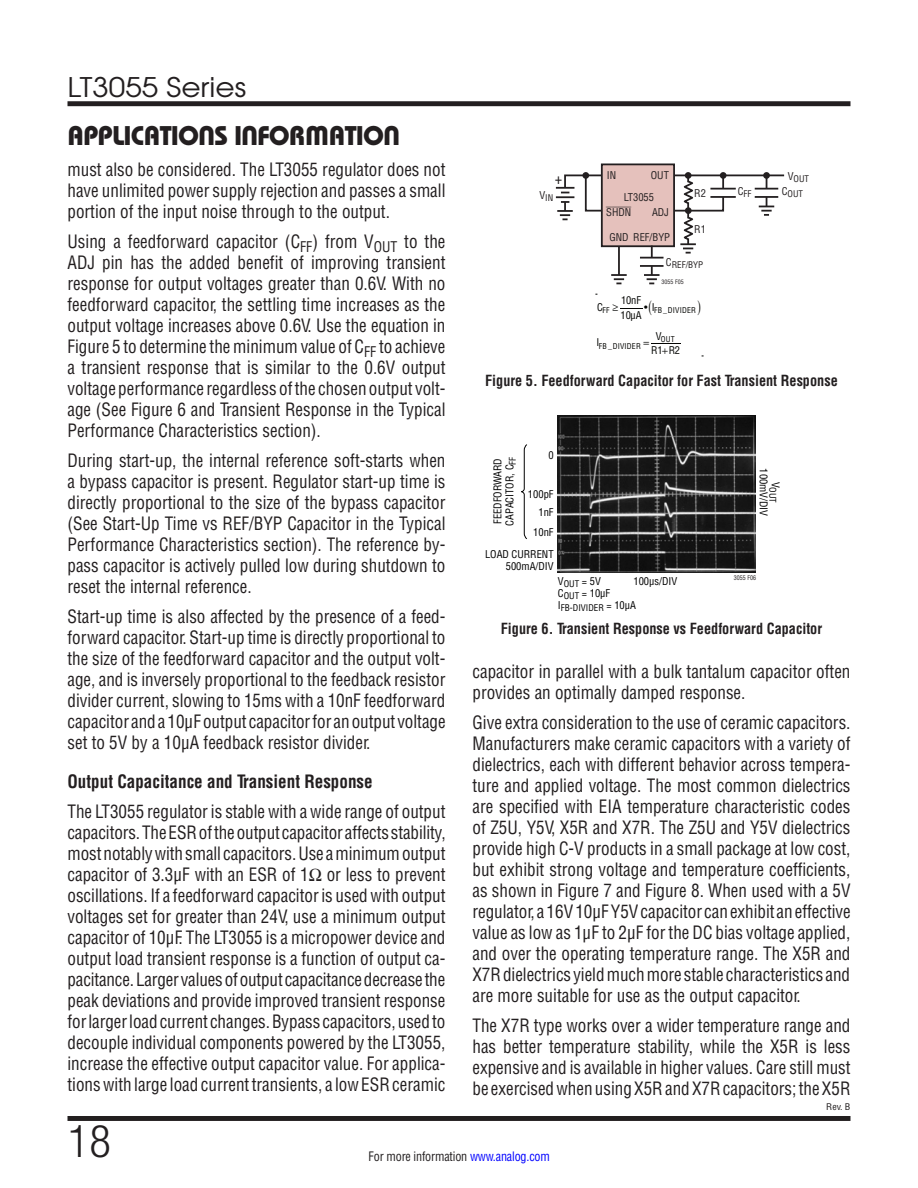
<style>
.page{position:relative;width:918px;height:1188px;background:#fff}
.page>*{position:absolute;margin:0;border:0;box-sizing:border-box;transform-origin:0 0}
.t1{font:300 condensed 45px "Helvetica Neue LT Std";color:#231f20}
.Section_Heads_non-TO{font:27px "Linear Bauhaus";letter-spacing:-.02em;color:#231f20}
.t2{font:27px "Avant Garde";color:#231f20;scale:1.1 1}
.Body_text{font:18px/21px "Linear Helv Cond";color:#231f20;text-align:justify;scale:.95 1}
.Subhead_2{font:700 18px "Linear Helv Cond";color:#231f20;scale:.95 1}
.t3{font:700 15px "Linear Helv Cond";color:#231f20;scale:.95 1}
.t4{font:15px "Linear Helv Cond";color:#231f20}
.t5{font:12.75px "Linear Helv Cond";letter-spacing:-.01em;color:#231f20;scale:.95 1}
.t6{font:10.5px/12px "Linear Helv Cond";color:#000;text-align:center}
.t7{font:10.5px "Linear Helv Cond";color:#231f20}
.t8{font:condensed 10.5px/14.5px "Helvetica";letter-spacing:-.005em;color:#040503}
.t9{font:10.5px "Linear Helv Cond Ovr";color:#231f20}
.t10{font:9px "Linear Helv Cond";color:#231f20}
.t11{font:9px "Linear Helv Cond";color:#000}
.t12{font:9px "Linear Helv Cond";color:#231f20;scale:1.1 1}
.t13{font:condensed 7.8px "Helvetica";letter-spacing:.02em;color:#040503}
.t14{font:condensed 6.3px "Helvetica";color:#231f20;scale:.95 1}
.t15{font:6px "Linear Helv Cond";color:#231f20}
.s1{color:#00f}
</style>
<div class="page">
<div style="left:68px;top:101px;width:782px;height:5px;background:#231f20"></div>
<div style="left:68px;top:1116px;width:782px;height:5px;background:#231f20"></div>
<hr style="left:618px;top:246px;width:2px;height:29px;background:#231f20">
<hr style="left:617px;top:275px;width:4px;height:10px;background:#b7b6b6">
<svg style="left:611px;top:274px;width:16px;height:10px"></svg>
<div style="left:763px;top:172px;width:7px;height:7px;background:#231f20;border-radius:50%"></div>
<div style="left:602px;top:164px;width:72px;height:82px;background:#e5c1bc"></div>
<div style="left:601px;top:164px;width:74px;height:83px;border:2px solid #231f20"></div>
<hr style="left:651px;top:246px;width:2px;height:29px;background:#231f20">
<hr style="left:650px;top:275px;width:4px;height:10px;background:#b7b6b6">
<svg style="left:644px;top:274px;width:16px;height:10px"></svg>
<hr style="left:640px;top:265px;width:24px;height:2px;background:#231f20">
<svg style="left:556px;top:174px;width:229px;height:92px"></svg>
<svg style="left:620px;top:308px;width:22px;height:1px"></svg>
<img style="left:557px;top:416px;width:198px;height:156px">
<svg style="left:521px;top:444px;width:6px;height:95px"></svg>
<svg style="left:651px;top:343px;width:29px;height:1px"></svg>
<h2 class="t2" style="left:68px;top:70px;width:164px">LT3055 Series</h2>
<p class="Section_Heads_non-TO" style="left:68px;top:119px;width:334px">APPLICATIONS INFORMATION</p>
<p class="Body_text" style="left:68px;top:159px;width:399px">must also be considered. The LT3055 regulator does not have unlimited power supply rejection and passes a small portion of the input noise through to the output.</p>
<p class="Body_text" style="left:68px;top:231px;width:399px">Using a feedforward capacitor (C<sub>FF</sub>) from V<sub>OUT</sub> to the ADJ pin has the added benefit of improving transient response for output voltages greater than 0.6V. With no feedforward capacitor, the settling time increases as the output voltage increases above 0.6V. Use the equation in Figure 5 to determine the minimum value of C<sub>FF</sub> to achieve a transient response that is similar to the 0.6V output voltage performance regardless of the chosen output volt&shy;age (See Figure 6 and Transient Response in the Typical Performance Characteristics section).</p>
<p class="Body_text" style="left:68px;top:450px;width:399px">During start-up, the internal reference soft-starts when a bypass capacitor is present. Regulator start-up time is directly proportional to the size of the bypass capacitor (See Start-Up Time vs REF/BYP Capacitor in the Typical Performance Characteristics section). The reference by&shy;pass capacitor is actively pulled low during shutdown to reset the internal reference.</p>
<p class="Body_text" style="left:68px;top:606px;width:400px">Start-up time is also affected by the presence of a feed&shy;forward capacitor. Start-up time is directly proportional to the size of the feedforward capacitor and the output volt&shy;age, and is inversely proportional to the feedback resistor divider current, slowing to 15ms with a 10nF feedforward capacitor and a 10μF output capacitor for an output voltage set to 5V by a 10μA feedback resistor divider.</p>
<p class="Subhead_2" style="left:68px;top:770px;width:323px">Output Capacitance and Transient Response</p>
<p class="Body_text" style="left:68px;top:801px;width:400px">The LT3055 regulator is stable with a wide range of output capacitors. The ESR of the output capacitor affects stability, most notably with small capacitors. Use a minimum output capacitor of 3.3μF with an ESR of 1Ω or less to prevent oscillations. If a feedforward capacitor is used with output voltages set for greater than 24V, use a minimum output capacitor of 10μF. The LT3055 is a micropower device and output load transient response is a function of output ca&shy;pacitance. Larger values of output capacitance decrease the peak deviations and provide improved transient response for larger load current changes. Bypass capacitors, used to decouple individual components powered by the LT3055, increase the effective output capacitor value. For applica&shy;tions with large load current transients, a low ESR ceramic</p>
<p class="t7" style="left:651px;top:168px;width:20px">OUT</p>
<p class="t7" style="left:652px;top:205px;width:18px">ADJ</p>
<p class="t7" style="left:609px;top:231px;width:62px">GND REF/BYP</p>
<p class="t7" style="left:607px;top:168px;width:11px">IN</p>
<p class="t9" style="left:606px;top:205px;width:27px">SHDN</p>
<p class="t4" style="left:555px;top:170px;width:9px">+</p>
<p class="t10" style="left:539px;top:192px;width:15px"><sup>V</sup>IN</p>
<p class="t7" style="left:624px;top:191px;width:32px">LT3055</p>
<p class="t7" style="left:694px;top:186px;width:13px">R2</p>
<p class="t10" style="left:738px;top:188px;width:15px"><sup>C</sup>FF</p>
<p class="t7" style="left:694px;top:223px;width:13px">R1</p>
<p class="t10" style="left:788px;top:173px;width:23px"><sup>V</sup>OUT</p>
<p class="t10" style="left:782px;top:188px;width:23px"><sup>C</sup>OUT</p>
<p class="t10" style="left:666px;top:259px;width:39px"><sup>C</sup>REF/BYP</p>
<p class="t15" style="left:662px;top:278px;width:24px">3055 F05</p>
<p class="t13" style="left:597px;top:306px;width:23px"><sup>C</sup>FF ≥</p>
<p class="t8" style="left:620px;top:293px;width:23px">10nF<br>10µA</p>
<p class="t13" style="left:644px;top:306px;width:53px"><sup>•</sup> <sup>I</sup>FB _DIVIDER</p>
<p class="t13" style="left:597px;top:341px;width:46px"><sup>I</sup>FB _DIVIDER</p>
<p class="t13" style="left:656px;top:335px;width:20px"><sup>V</sup>OUT</p>
<p class="t8" style="left:651px;top:343px;width:30px">R1 R2</p>
<p class="t3" style="left:485px;top:372px;width:373px">Figure 5. Feedforward Capacitor for Fast Transient Response</p>
<p class="t6" style="left:548px;top:449px;width:7px">0</p>
<p class="t6" style="left:492px;top:526px;width:70px;text-align:left;rotate:-90deg">FEEDFORWARD<br>CAPACITOR, C<sub>FF</sub></p>
<p class="t6" style="left:528px;top:488px;width:27px">100pF</p>
<p class="t6" style="left:533px;top:502px;width:22px;line-height:20.1px">1nF<br>10nF</p>
<p class="t6" style="left:485px;top:548px;width:70px;text-align:right">LOAD CURRENT<br>500mA/DIV</p>
<p class="t6" style="left:558px;top:575px;width:44px">V<sub>OUT</sub> = 5V</p>
<p class="t6" style="left:633px;top:575px;width:45px">100µs/DIV</p>
<p class="t6" style="left:558px;top:587px;width:54px">C<sub>OUT</sub> = 10µF</p>
<p class="t11" style="left:558px;top:602px;width:80px"><sup>I</sup>FB-DIVIDER <sup>=</sup> <sup>10µA</sup></p>
<p class="t6" style="left:770px;top:468px;width:49px;rotate:90deg">100mV/DIV</p>
<p class="t11" style="left:778px;top:482px;width:23px;rotate:90deg"><sup>V</sup>OUT</p>
<p class="t14" style="left:734px;top:574px;width:25px">3055 F06</p>
<p class="t3" style="left:501px;top:619px;width:340px">Figure 6. Transient Response vs Feedforward Capacitor</p>
<p class="Body_text" style="left:472px;top:661px;width:399px">capacitor in parallel with a bulk tantalum capacitor often provides an optimally damped response.</p>
<p class="Body_text" style="left:472px;top:712px;width:400px">Give extra consideration to the use of ceramic capacitors.<br>Manufacturers make ceramic capacitors with a variety of dielectrics, each with different behavior across tempera&shy;ture and applied voltage. The most common dielectrics are specified with EIA temperature characteristic codes of Z5U, Y5V, X5R and X7R. The Z5U and Y5V dielectrics provide high C-V products in a small package at low cost, but exhibit strong voltage and temperature coefficients, as shown in Figure 7 and Figure 8. When used with a 5V regulator, a 16V 10μF Y5V capacitor can exhibit an effective value as low as 1μF to 2μF for the DC bias voltage applied, and over the operating temperature range. The X5R and X7R dielectrics yield much more stable characteristics and are more suitable for use as the output capacitor.</p>
<p class="Body_text" style="left:472px;top:1015px;width:399px">The X7R type works over a wider temperature range and has better temperature stability, while the X5R is less expensive and is available in higher values. Care still must be exercised when using X5R and X7R capacitors; the X5R</p>
<p class="t12" style="left:826px;top:1102px;width:24px">Rev. B</p>
<h1 class="t1" style="left:68px;top:1115px;width:45px">18</h1>
<p class="t5" style="left:369px;top:1148px;width:192px">For more information <span class="s1">www.analog.com</span></p>
</div>
